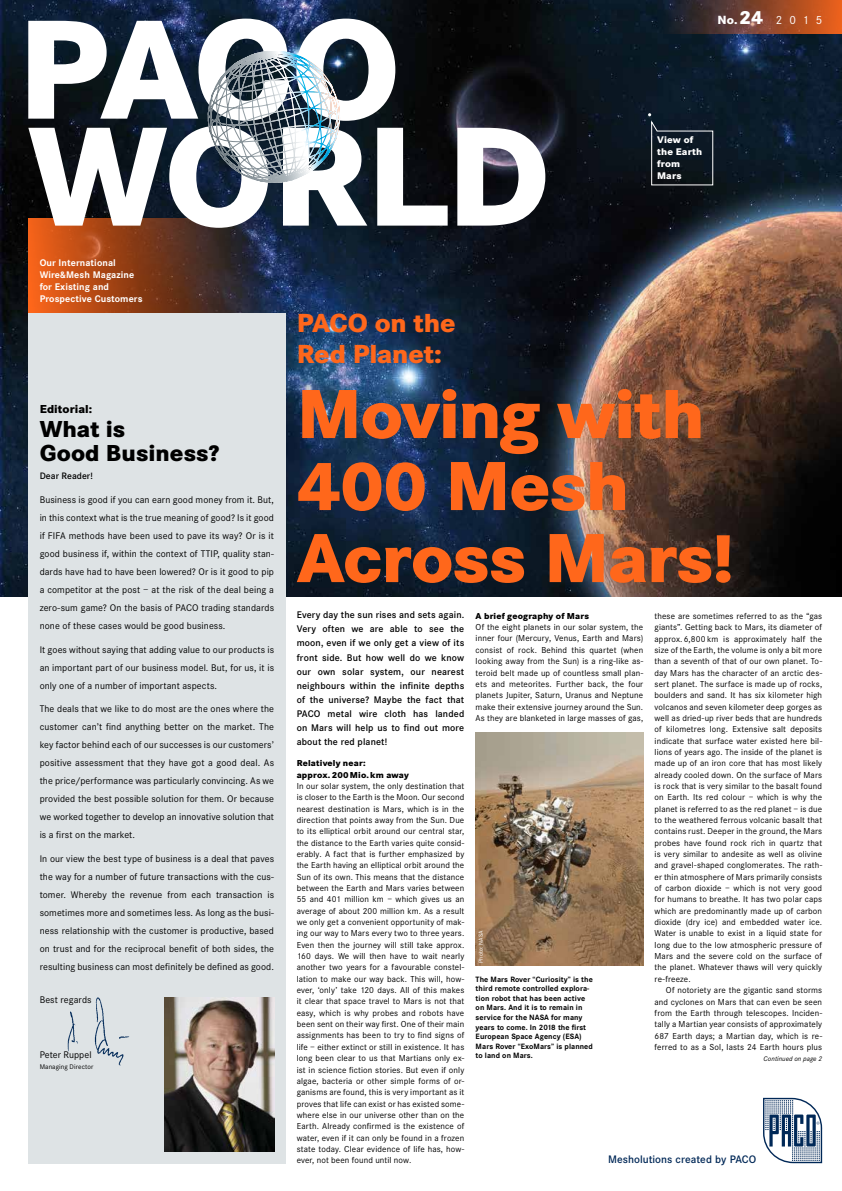
<style>
.page{position:relative;width:842px;height:1191px;background:#fff}
.page>*{position:absolute;margin:0;border:0;box-sizing:border-box;transform-origin:0 0}
.t1{font:800 146.6px "Corporate S";letter-spacing:-.015em;color:#fff}
.t2{font:800 72px/72px "Corporate S";letter-spacing:-.015em;color:#ff671b}
.t3{font:800 27.2px/30.5px "Corporate S";letter-spacing:-.005em;color:#ff671b}
.t4{font:800 24px/24px "Corporate S";color:#000}
.t5{font:12.3px "Corporate S";color:#fff}
.t6{font:800 12px "Corporate S";letter-spacing:.005em;color:#000}
.t7{font:600 11.3px "Corporate S";letter-spacing:.005em;color:#002857}
.t8{font:10px/18px "Corporate S";letter-spacing:.01em;color:#000;text-align:justify}
.t9{font:600 10px/14px "Corporate S";letter-spacing:.015em;color:#000;text-align:justify}
.t10{font:700 10px/12px "Corporate S";letter-spacing:.01em;color:#fff}
.t11{font:800 10px/12px "Corporate S";letter-spacing:.02em;color:#fff}
.t12{font:600 9.7px "Corporate S";letter-spacing:.005em;color:#000}
.t13{font:9px/11.3px "Corporate S";letter-spacing:.015em;color:#000;text-align:justify}
.t14{font:800 9px/11.3px "Corporate S";letter-spacing:.02em;color:#000}
.t15{font:700 8px/9.6px "Corporate S";letter-spacing:.01em;color:#000}
.t16{font:7px "Corporate S";letter-spacing:.015em;color:#000}
.t17{font:italic 7px "Corporate S";letter-spacing:.01em;color:#000}
.t18{font:6px "Corporate S";letter-spacing:.03em;color:#fff}
.s1{font-weight:800}
.s2{font-weight:800;font-size:19.7px}
</style>
<div class="page">
<img style="left:0;top:0;width:842px;height:596px">
<svg style="left:28px;top:218px;width:244px;height:95px;background:#7e3d22"></svg>
<div style="left:28px;top:313px;width:257px;height:850px;background:#dee3e5"></div>
<svg style="left:763px;top:1097px;width:59px;height:66px"></svg>
<svg style="left:659px;top:0;width:183px;height:34px;background:#78402b"></svg>
<img style="left:165px;top:997px;width:109px;height:154px">
<img style="left:67px;top:997px;width:63px;height:69px">
<img style="left:205px;top:49px;width:139px;height:135px">
<img style="left:476px;top:732px;width:167px;height:233px">
<svg style="left:648px;top:113px;width:65px;height:72px;background:#16202a"></svg>
<h1 class="t1" style="left:17px;top:-19px;width:385px">PACO</h1>
<h1 class="t1" style="left:28px;top:88px;width:523px">WORLD</h1>
<p class="t10" style="left:40px;top:257px;width:104px">Our International<br>Wire&amp;Mesh Magazine for Existing and<br>Prospective Customers</p>
<h3 class="t3" style="left:297px;top:308px;width:160px">PACO on the<br>Red Planet:</h3>
<h3 class="t5" style="left:717px;top:13px;width:106px"><span class="s1">No.</span> <span class="s2">24</span> 2015</h3>
<p class="t11" style="left:657px;top:134px;width:47px">View of the Earth from<br>Mars</p>
<h3 class="t6" style="left:40px;top:401px;width:54px">Editorial:</h3>
<h3 class="t4" style="left:40px;top:417px;width:181px">What is<br>Good Business?</h3>
<p class="t12" style="left:40px;top:470px;width:55px">Dear Reader!</p>
<p class="t8" style="left:40px;top:491px;width:236px">Business is good if you can earn good money from it. But, in this context what is the true meaning of good? Is it good if FIFA methods have been used to pave its way? Or is it good business if, within the context of TTIP, quality stan&shy;dards have had to have been lowered? Or is it good to pip a competitor at the post – at the risk of the deal being a zero-sum game? On the basis of PACO trading standards none of these cases would be good business.</p>
<p class="t8" style="left:40px;top:640px;width:236px">It goes without saying that adding value to our products is an important part of our business model. But, for us, it is only one of a number of important aspects.</p>
<p class="t8" style="left:40px;top:700px;width:236px">The deals that we like to do most are the ones where the customer can’t find anything better on the market. The key factor behind each of our successes is our customers’ positive assessment that they have got a good deal. As the price/performance was particularly convincing. As we provided the best possible solution for them. Or because we worked together to develop an innovative solution that is a first on the market.</p>
<p class="t8" style="left:40px;top:850px;width:236px">In our view the best type of business is a deal that paves the way for a number of future transactions with the cus&shy;tomer. Whereby the revenue from each transaction is sometimes more and sometimes less. As long as the busi&shy;ness relationship with the customer is productive, based on trust and for the reciprocal benefit of both sides, the resulting business can most definitely be defined as good.</p>
<p class="t8" style="left:40px;top:991px;width:53px">Best regards</p>
<p class="t8" style="left:40px;top:1045px;width:53px">Peter Ruppel</p>
<p class="t16" style="left:40px;top:1063px;width:55px">Managing Director</p>
<h2 class="t2" style="left:297px;top:378px;width:439px">Moving with<br>400 Mesh<br>Across Mars!</h2>
<p class="t9" style="left:297px;top:608px;width:169px">Every day the sun rises and sets again.<br>Very often we are able to see the moon, even if we only get a view of its front side. But how well do we know our own solar system, our nearest neighbours within the infinite depths of the universe? Maybe the fact that PACO metal wire cloth has landed on Mars will help us to find out more about the red planet!</p>
<p class="t14" style="left:297px;top:757px;width:114px">Relatively near:<br>approx. 200 Mio. km away</p>
<p class="t13" style="left:297px;top:780px;width:169px">In our solar system, the only destination that is closer to the Earth is the Moon. Our second nearest destination is Mars, which is in the direction that points away from the Sun. Due to its elliptical orbit around our central star, the distance to the Earth varies quite consid&shy;erably. A fact that is further emphasized by the Earth having an elliptical orbit around the Sun of its own. This means that the distance between the Earth and Mars varies between 55 and 401 million km – which gives us an average of about 200 million km. As a result we only get a convenient opportunity of mak&shy;ing our way to Mars every two to three years.<br>Even then the journey will still take approx.<br>160 days. We will then have to wait nearly another two years for a favourable constel&shy;lation to make our way back. This will, how&shy;ever, ‘only’ take 120 days. All of this makes it clear that space travel to Mars is not that easy, which is why probes and robots have been sent on their way first. One of their main assignments has been to try to find signs of life – either extinct or still in existence. It has long been clear to us that Martians only ex&shy;ist in science fiction stories. But even if only algae, bacteria or other simple forms of or&shy;ganisms are found, this is very important as it proves that life can exist or has existed some&shy;where else in our universe other than on the Earth. Already confirmed is the existence of water, even if it can only be found in a frozen state today. Clear evidence of life has, how&shy;ever, not been found until now.</p>
<p class="t14" style="left:476px;top:610px;width:115px">A brief geography of Mars</p>
<p class="t13" style="left:476px;top:621px;width:169px">Of the eight planets in our solar system, the inner four (Mercury, Venus, Earth and Mars) consist of rock. Behind this quartet (when looking away from the Sun) is a ring-like as&shy;teroid belt made up of countless small plan&shy;ets and meteorites. Further back, the four planets Jupiter, Saturn, Uranus and Neptune make their extensive journey around the Sun.<br>As they are blanketed in large masses of gas,</p>
<p class="t13" style="left:654px;top:610px;width:169px">these are sometimes referred to as the “gas giants”. Getting back to Mars, its diameter of approx. 6,800 km is approximately half the size of the Earth, the volume is only a bit more than a seventh of that of our own planet. To&shy;day Mars has the character of an arctic des&shy;sert planet. The surface is made up of rocks, boulders and sand. It has six kilometer high volcanos and seven kilometer deep gorges as well as dried-up river beds that are hundreds of kilometres long. Extensive salt deposits indicate that surface water existed here bil&shy;lions of years ago. The inside of the planet is made up of an iron core that has most likely already cooled down. On the surface of Mars is rock that is very similar to the basalt found on Earth. Its red colour – which is why the planet is referred to as the red planet – is due to the weathered ferrous volcanic basalt that contains rust. Deeper in the ground, the Mars probes have found rock rich in quartz that is very similar to andesite as well as olivine and gravel-shaped conglomerates. The rath&shy;er thin atmosphere of Mars primarily consists of carbon dioxide – which is not very good for humans to breathe. It has two polar caps which are predominantly made up of carbon dioxide (dry ice) and embedded water ice.<br>Water is unable to exist in a liquid state for long due to the low atmospheric pressure of Mars and the severe cold on the surface of the planet. Whatever thaws will very quickly re-freeze.</p>
<p class="t13" style="left:654px;top:984px;width:169px;text-indent:11px">Of notoriety are the gigantic sand storms and cyclones on Mars that can even be seen from the Earth through telescopes. Inciden&shy;tally a Martian year consists of approximately 687 Earth days; a Martian day, which is re&shy;ferred to as a Sol, lasts 24 Earth hours plus</p>
<p class="t18" style="left:478px;top:963px;width:34px;rotate:-90deg">Photo: NASA</p>
<p class="t15" style="left:476px;top:974px;width:119px">The Mars Rover “Curiosity” is the third remote controlled explora&shy;tion robot that has been active on Mars. And it is to remain in service for the NASA for many years to come. In 2018 the first<br>European Space Agency (ESA)<br>Mars Rover “ExoMars” is planned to land on Mars.</p>
<p class="t17" style="left:764px;top:1054px;width:60px">Continued on page 2</p>
<p class="t7" style="left:608px;top:1153px;width:150px">Mesholutions created by PACO</p>
</div>
